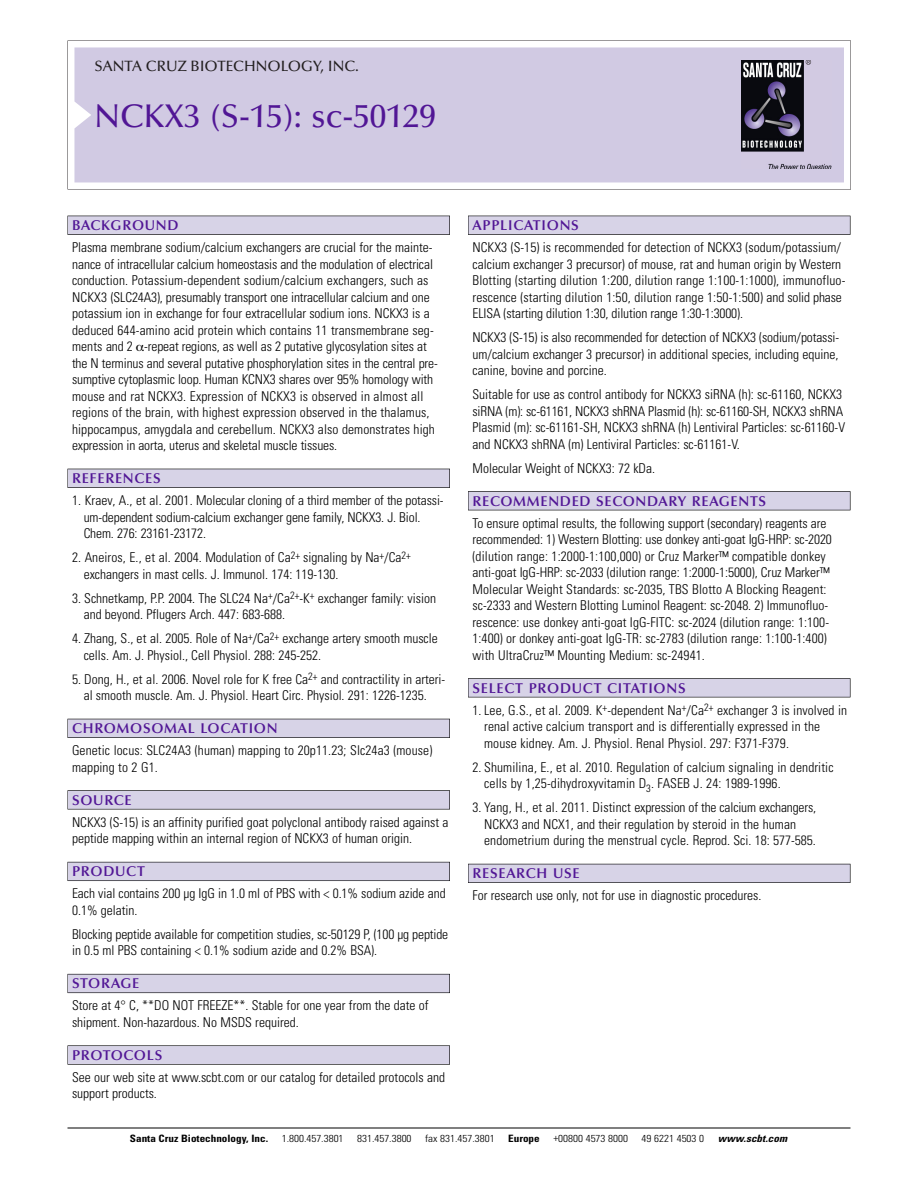
<style>
.page{position:relative;width:918px;height:1188px;background:#fff}
.page>*{position:absolute;margin:0;border:0;box-sizing:border-box;transform-origin:0 0}
.t1{font:500 33px "Optima";color:#511695}
.t2{font:500 15px "Optima";color:#231f20}
.t3{font:600 14.25px "Optima";letter-spacing:.05em;color:#511695}
.t4{font:300 condensed 13.5px/16.5px "Univers";color:#000}
.t5{font:300 condensed 10.2px "Univers";color:#000;scale:1.1 1}
.t6{font:700 condensed 10.2px "Univers";color:#000;scale:1.1 1}
.t7{font:italic 700 condensed 10.2px "Univers";letter-spacing:.005em;color:#000;scale:1.1 1}
</style>
<div class="page">
<svg style="left:68px;top:40px;width:783px;height:149px"></svg>
<div style="left:74px;top:47px;width:770px;height:135px;background:#d1cae3"></div>
<img style="left:741px;top:60px;width:90px;height:108px">
<div style="left:68px;top:216px;width:382px;height:19px;background:#525155"></div>
<div style="left:68px;top:216px;width:381px;height:18px;background:#d7d3e7"></div>
<div style="left:68px;top:469px;width:382px;height:19px;background:#515055"></div>
<div style="left:68px;top:469px;width:381px;height:18px;background:#d7d3e7"></div>
<div style="left:68px;top:719px;width:382px;height:19px;background:#525158"></div>
<div style="left:68px;top:719px;width:381px;height:18px;background:#d7d3e7"></div>
<div style="left:68px;top:790px;width:382px;height:19px;background:#575759"></div>
<div style="left:68px;top:791px;width:381px;height:18px;background:#d7d3e7"></div>
<div style="left:68px;top:862px;width:382px;height:19px;background:#5b5a62"></div>
<div style="left:68px;top:862px;width:381px;height:18px;background:#d7d3e7"></div>
<div style="left:68px;top:974px;width:382px;height:19px;background:#66646e"></div>
<div style="left:68px;top:974px;width:381px;height:18px;background:#d7d3e7"></div>
<div style="left:68px;top:1045px;width:382px;height:20px;background:#616161"></div>
<div style="left:68px;top:1046px;width:381px;height:18px;background:#d7d3e7"></div>
<div style="left:468px;top:216px;width:382px;height:19px;background:#525155"></div>
<div style="left:468px;top:216px;width:382px;height:18px;background:#d7d3e7"></div>
<div style="left:468px;top:491px;width:382px;height:19px;background:#525155"></div>
<div style="left:468px;top:492px;width:382px;height:18px;background:#d7d3e7"></div>
<div style="left:468px;top:678px;width:382px;height:19px;background:#545357"></div>
<div style="left:468px;top:679px;width:382px;height:18px;background:#d7d3e7"></div>
<div style="left:468px;top:864px;width:382px;height:19px;background:#54535a"></div>
<div style="left:468px;top:864px;width:382px;height:18px;background:#d7d3e7"></div>
<hr style="left:68px;top:1128px;width:782px;height:1px;background:#000">
<p class="t2" style="left:94px;top:61px;width:266px">SANTA CRUZ BIOTECHNOLOGY, INC.</p>
<h1 class="t1" style="left:94px;top:103px;width:343px">NCKX3 (S-15): sc-50129</h1>
<p class="t3" style="left:72px;top:219px;width:108px">BACKGROUND</p>
<p class="t4" style="left:72px;top:240px;width:367px">Plasma membrane sodium/calcium exchangers are crucial for the mainte&shy;nance of intracellular calcium homeostasis and the modulation of electrical conduction. Potassium-dependent sodium/calcium exchangers, such as NCKX3 (SLC24A3), presumably transport one intracellular calcium and one potassium ion in exchange for four extracellular sodium ions. NCKX3 is a deduced 644-amino acid protein which contains 11 transmembrane seg&shy;ments and 2 -repeat regions, as well as 2 putative glycosylation sites at the N terminus and several putative phosphorylation sites in the central pre&shy;sumptive cytoplasmic loop. Human KCNX3 shares over 95% homology with mouse and rat NCKX3. Expression of NCKX3 is observed in almost all regions of the brain, with highest expression observed in the thalamus, hippocampus, amygdala and cerebellum. NCKX3 also demonstrates high expression in aorta, uterus and skeletal muscle tissues.</p>
<p class="t3" style="left:72px;top:473px;width:90px">REFERENCES</p>
<p class="t4" style="left:84px;top:493px;width:361px;text-indent:-12px">1. Kraev, A., et al. 2001. Molecular cloning of a third member of the potassi&shy;um-dependent sodium-calcium exchanger gene family, NCKX3. J. Biol.<br>Chem. 276: 23161-23172.</p>
<p class="t4" style="left:84px;top:550px;width:329px;text-indent:-12px">2. Aneiros, E., et al. 2004. Modulation of Ca<sup>2+</sup> signaling by Na<sup>+</sup>/Ca<sup>2+ </sup>exchangers in mast cells. J. Immunol. 174: 119-130.</p>
<p class="t4" style="left:84px;top:591px;width:354px;text-indent:-12px">3. Schnetkamp, P.P. 2004. The SLC24 Na<sup>+</sup>/Ca<sup>2+</sup>-K<sup>+</sup> exchanger family: vision and beyond. Pflugers Arch. 447: 683-688.</p>
<p class="t4" style="left:84px;top:631px;width:356px;text-indent:-12px">4. Zhang, S., et al. 2005. Role of Na<sup>+</sup>/Ca<sup>2+</sup> exchange artery smooth muscle cells. Am. J. Physiol., Cell Physiol. 288: 245-252.</p>
<p class="t4" style="left:72px;top:672px;width:375px;text-align:center">5. Dong, H., et al. 2006. Novel role for K free Ca<sup>2+</sup> and contractility in arteri&shy;al smooth muscle. Am. J. Physiol. Heart Circ. Physiol. 291: 1226-1235.</p>
<p class="t3" style="left:72px;top:723px;width:207px">CHROMOSOMAL LOCATION</p>
<p class="t4" style="left:72px;top:743px;width:362px">Genetic locus: SLC24A3 (human) mapping to 20p11.23; Slc24a3 (mouse) mapping to 2 G1.</p>
<p class="t3" style="left:72px;top:794px;width:61px">SOURCE</p>
<p class="t4" style="left:72px;top:815px;width:378px">NCKX3 (S-15) is an affinity purified goat polyclonal antibody raised against a peptide mapping within an internal region of NCKX3 of human origin.</p>
<p class="t3" style="left:72px;top:866px;width:74px">PRODUCT</p>
<p class="t4" style="left:72px;top:886px;width:375px">Each vial contains 200 µg IgG in 1.0 ml of PBS with &lt; 0.1% sodium azide and<br>0.1% gelatin.</p>
<p class="t4" style="left:72px;top:927px;width:378px">Blocking peptide available for competition studies, sc-50129 P, (100 µg peptide in 0.5 ml PBS containing &lt; 0.1% sodium azide and 0.2% BSA).</p>
<p class="t3" style="left:72px;top:978px;width:69px">STORAGE</p>
<p class="t4" style="left:72px;top:998px;width:358px">Store at 4° C, **DO NOT FREEZE**. Stable for one year from the date of shipment. Non-hazardous. No MSDS required.</p>
<p class="t3" style="left:72px;top:1049px;width:92px">PROTOCOLS</p>
<p class="t4" style="left:72px;top:1070px;width:375px">See our web site at www.scbt.com or our catalog for detailed protocols and support products.</p>
<p class="t3" style="left:473px;top:219px;width:108px">APPLICATIONS</p>
<p class="t4" style="left:473px;top:240px;width:374px">NCKX3 (S-15) is recommended for detection of NCKX3 (sodum/potassium/ calcium exchanger 3 precursor) of mouse, rat and human origin by Western Blotting (starting dilution 1:200, dilution range 1:100-1:1000), immunofluo&shy;rescence (starting dilution 1:50, dilution range 1:50-1:500) and solid phase ELISA (starting dilution 1:30, dilution range 1:30-1:3000).</p>
<p class="t4" style="left:473px;top:330px;width:368px;text-align:justify">NCKX3 (S-15) is also recommended for detection of NCKX3 (sodium/potassi&shy;um/calcium exchanger 3 precursor) in additional species, including equine, canine, bovine and porcine.</p>
<p class="t4" style="left:473px;top:387px;width:374px">Suitable for use as control antibody for NCKX3 siRNA (h): sc-61160, NCKX3 siRNA (m): sc-61161, NCKX3 shRNA Plasmid (h): sc-61160-SH, NCKX3 shRNA Plasmid (m): sc-61161-SH, NCKX3 shRNA (h) Lentiviral Particles: sc-61160-V and NCKX3 shRNA (m) Lentiviral Particles: sc-61161-V.</p>
<p class="t4" style="left:473px;top:461px;width:184px">Molecular Weight of NCKX3: 72 kDa.</p>
<p class="t3" style="left:473px;top:495px;width:295px">RECOMMENDED SECONDARY REAGENTS</p>
<p class="t4" style="left:473px;top:516px;width:361px">To ensure optimal results, the following support (secondary) reagents are recommended: 1) Western Blotting: use donkey anti-goat IgG-HRP: sc-2020 (dilution range: 1:2000-1:100,000) or Cruz Marker™ compatible donkey anti-goat IgG-HRP: sc-2033 (dilution range: 1:2000-1:5000), Cruz Marker™ Molecular Weight Standards: sc-2035, TBS Blotto A Blocking Reagent: sc-2333 and Western Blotting Luminol Reagent: sc-2048. 2) Immunofluo&shy;rescence: use donkey anti-goat IgG-FITC: sc-2024 (dilution range: 1:100- 1:400) or donkey anti-goat IgG-TR: sc-2783 (dilution range: 1:100-1:400) with UltraCruz™ Mounting Medium: sc-24941.</p>
<p class="t3" style="left:473px;top:682px;width:215px">SELECT PRODUCT CITATIONS</p>
<p class="t4" style="left:484px;top:703px;width:365px;text-indent:-12px">1. Lee, G.S., et al. 2009. K<sup>+</sup>-dependent Na<sup>+</sup>/Ca<sup>2+</sup> exchanger 3 is involved in renal active calcium transport and is differentially expressed in the mouse kidney. Am. J. Physiol. Renal Physiol. 297: F371-F379.</p>
<p class="t4" style="left:484px;top:760px;width:351px;text-indent:-12px">2. Shumilina, E., et al. 2010. Regulation of calcium signaling in dendritic cells by 1,25-dihydroxyvitamin D<sub>3</sub>. FASEB J. 24: 1989-1996.</p>
<p class="t4" style="left:484px;top:800px;width:333px;text-indent:-12px">3. Yang, H., et al. 2011. Distinct expression of the calcium exchangers,<br>NCKX3 and NCX1, and their regulation by steroid in the human endometrium during the menstrual cycle. Reprod. Sci. 18: 577-585.</p>
<p class="t3" style="left:473px;top:868px;width:109px">RESEARCH USE</p>
<p class="t4" style="left:473px;top:888px;width:290px">For research use only, not for use in diagnostic procedures.</p>
<p class="t6" style="left:130px;top:1135px;width:127px">Santa Cruz Biotechnology, Inc.</p>
<p class="t5" style="left:282px;top:1135px;width:58px">1.800.457.3801</p>
<p class="t5" style="left:357px;top:1135px;width:51px">831.457.3800</p>
<p class="t5" style="left:425px;top:1135px;width:65px">fax 831.457.3801</p>
<p class="t6" style="left:508px;top:1135px;width:30px">Europe</p>
<p class="t5" style="left:553px;top:1135px;width:69px">+00800 4573 8000</p>
<p class="t5" style="left:642px;top:1135px;width:58px">49 6221 4503 0</p>
<p class="t7" style="left:718px;top:1135px;width:64px">www.scbt.com</p>
</div>
